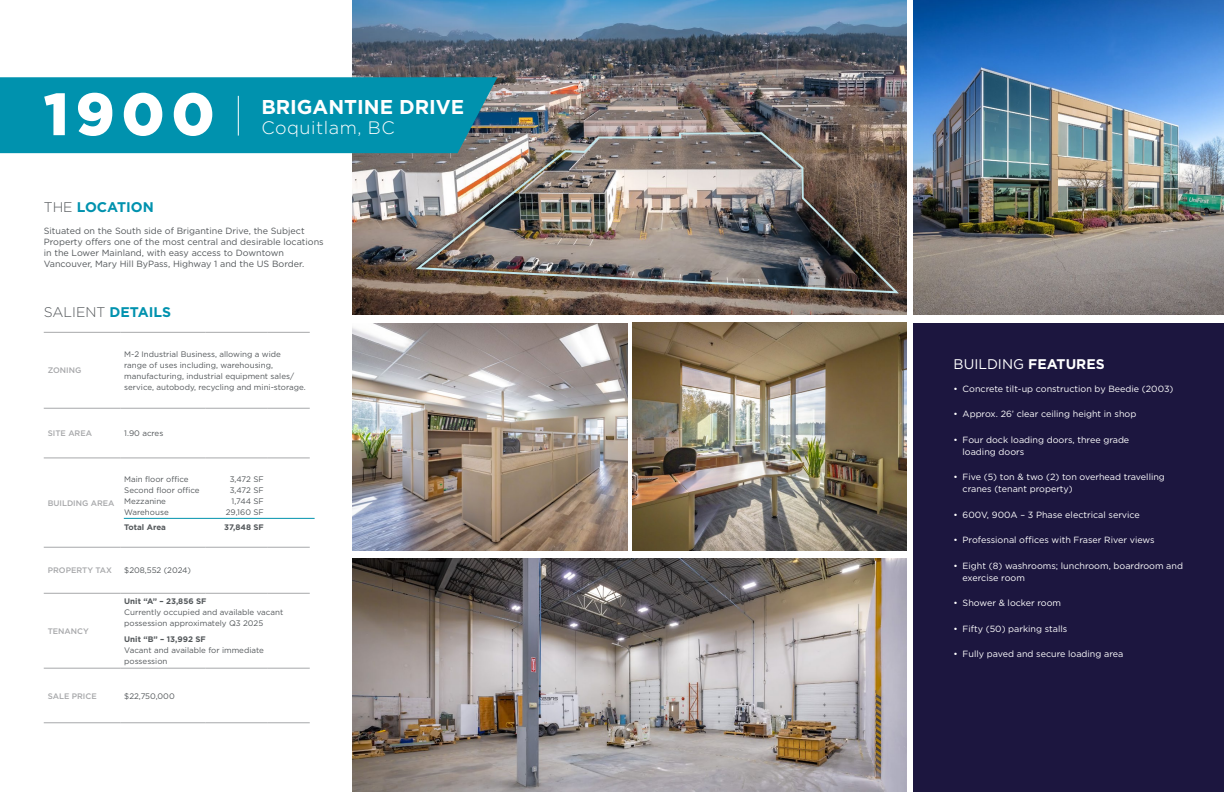
<style>
.page{position:relative;width:1224px;height:792px;background:#fff}
.page>*{position:absolute;margin:0;border:0;box-sizing:border-box;transform-origin:0 0}
.t1{font:900 59.5px "Gotham";color:#fff}
.t2{font:700 20px "Gotham";color:#fff}
.t3{font:300 18px "Gotham";letter-spacing:.03em;color:#fff}
.t4{font:14px "Gotham";color:#fff}
.t5{font:300 14px "Gotham";color:#53575a}
.t6{font:700 14px "Gotham";color:#0092ae}
.t7{font:9px/12px "Gotham";color:#fff}
.t8{font:9px/11px "Gotham";color:#53575a}
.t9{font:8px/11px "Gotham";color:#53575a}
.t10{font:500 8px "Gotham";color:#a7a8aa}
.t11{font:700 8px "Gotham";color:#53575a}
.s1{font-weight:300;color:#53575a}
.s2{font-weight:700;color:#0092ae}
.s3{font-weight:700}
</style>
<div class="page">
<img style="left:353px;top:0;width:554px;height:315px">
<img style="left:353px;top:323px;width:274px;height:228px">
<img style="left:632px;top:323px;width:275px;height:228px">
<div style="left:0;top:77px;width:497px;height:76px;background:#0092ae"></div>
<hr style="left:44px;top:332px;width:76px;height:1px;background:#a7a8aa">
<hr style="left:120px;top:332px;width:86px;height:1px;background:#a7a8aa">
<hr style="left:206px;top:332px;width:62px;height:1px;background:#a7a8aa">
<hr style="left:268px;top:332px;width:42px;height:1px;background:#a7a8aa">
<hr style="left:44px;top:408px;width:76px;height:1px;background:#a7a8aa">
<hr style="left:120px;top:408px;width:86px;height:1px;background:#a7a8aa">
<hr style="left:206px;top:408px;width:62px;height:1px;background:#a7a8aa">
<hr style="left:268px;top:408px;width:42px;height:1px;background:#a7a8aa">
<hr style="left:44px;top:458px;width:76px;height:1px;background:#a7a8aa">
<hr style="left:120px;top:458px;width:86px;height:1px;background:#a7a8aa">
<hr style="left:206px;top:458px;width:62px;height:1px;background:#a7a8aa">
<hr style="left:268px;top:458px;width:42px;height:1px;background:#a7a8aa">
<hr style="left:44px;top:547px;width:76px;height:1px;background:#a7a8aa">
<hr style="left:120px;top:547px;width:86px;height:1px;background:#a7a8aa">
<hr style="left:206px;top:547px;width:62px;height:1px;background:#a7a8aa">
<hr style="left:268px;top:547px;width:42px;height:1px;background:#a7a8aa">
<hr style="left:44px;top:593px;width:76px;height:1px;background:#a7a8aa">
<hr style="left:120px;top:593px;width:86px;height:1px;background:#a7a8aa">
<hr style="left:206px;top:593px;width:62px;height:1px;background:#a7a8aa">
<hr style="left:268px;top:593px;width:42px;height:1px;background:#a7a8aa">
<hr style="left:44px;top:668px;width:76px;height:1px;background:#a7a8aa">
<hr style="left:120px;top:668px;width:86px;height:1px;background:#a7a8aa">
<hr style="left:206px;top:668px;width:62px;height:1px;background:#a7a8aa">
<hr style="left:268px;top:668px;width:42px;height:1px;background:#a7a8aa">
<hr style="left:44px;top:723px;width:76px;height:1px;background:#a7a8aa">
<hr style="left:120px;top:723px;width:86px;height:1px;background:#a7a8aa">
<hr style="left:206px;top:723px;width:62px;height:1px;background:#a7a8aa">
<hr style="left:268px;top:723px;width:42px;height:1px;background:#a7a8aa">
<hr style="left:124px;top:518px;width:191px;height:1px;background:#0093ad">
<hr style="left:238px;top:96px;width:1px;height:40px;background:#fff">
<div style="left:913px;top:323px;width:310px;height:469px;background:#1c163f"></div>
<img style="left:913px;top:0;width:311px;height:315px">
<img style="left:353px;top:558px;width:554px;height:234px">
<img style="left:416px;top:131px;width:486px;height:164px">
<h1 class="t1" style="left:44px;top:73px;width:173px">1900</h1>
<h3 class="t6" style="left:44px;top:198px;width:112px"><span class="s1">THE</span> LOCATION</h3>
<h2 class="t2" style="left:261px;top:93px;width:204px">BRIGANTINE DRIVE</h2>
<h3 class="t3" style="left:261px;top:116px;width:135px">Coquitlam, BC</h3>
<p class="t8" style="left:44px;top:226px;width:281px">Situated on the South side of Brigantine Drive, the Subject Property offers one of the most central and desirable locations in the Lower Mainland, with easy access to Downtown Vancouver, Mary Hill ByPass, Highway 1 and the US Border.</p>
<h3 class="t5" style="left:44px;top:303px;width:129px">SALIENT <span class="s2">DETAILS</span></h3>
<p class="t10" style="left:48px;top:365px;width:35px">ZONING</p>
<p class="t9" style="left:124px;top:348px;width:183px">M-2 Industrial Business, allowing a wide<br>range of uses including, warehousing, manufacturing, industrial equipment sales/ service, autobody, recycling and mini-storage.</p>
<p class="t10" style="left:48px;top:428px;width:46px">SITE AREA</p>
<p class="t9" style="left:124px;top:428px;width:41px">1.90 acres</p>
<p class="t10" style="left:48px;top:498px;width:68px">BUILDING AREA</p>
<p class="t9" style="left:124px;top:473px;width:77px">Main floor office<br>Second floor office<br>Mezzanine<br>Warehouse</p>
<p class="t11" style="left:124px;top:522px;width:43px">Total Area</p>
<p class="t10" style="left:48px;top:565px;width:66px">PROPERTY TAX</p>
<p class="t9" style="left:124px;top:565px;width:68px">$208,552 (2024)</p>
<p class="t9" style="left:226px;top:473px;width:39px;text-align:right">3,472 SF<br>3,472 SF<br>1,744 SF<br>29,160 SF</p>
<p class="t11" style="left:224px;top:522px;width:41px">37,848 SF</p>
<p class="t10" style="left:48px;top:626px;width:43px">TENANCY</p>
<p class="t11" style="left:124px;top:596px;width:84px">Unit “A” – 23,856 SF</p>
<p class="t9" style="left:124px;top:607px;width:160px">Currently occupied and available vacant possession approximately Q3 2025</p>
<p class="t11" style="left:124px;top:634px;width:83px">Unit “B” – 13,992 SF</p>
<p class="t9" style="left:124px;top:644px;width:141px">Vacant and available for immediate possession</p>
<p class="t10" style="left:48px;top:691px;width:50px">SALE PRICE</p>
<p class="t9" style="left:124px;top:690px;width:52px">$22,750,000</p>
<h3 class="t4" style="left:954px;top:355px;width:153px">BUILDING <span class="s3">FEATURES</span></h3>
<p class="t7" style="left:954px;top:382px;width:221px">• Concrete tilt-up construction by Beedie (2003)</p>
<p class="t7" style="left:954px;top:408px;width:184px">• Approx. 26’ clear ceiling height in shop</p>
<p class="t7" style="left:963px;top:433px;width:168px;text-indent:-9px">• Four dock loading doors, three grade loading doors</p>
<p class="t7" style="left:963px;top:471px;width:204px;text-indent:-9px">• Five (5) ton &amp; two (2) ton overhead travelling cranes (tenant property)</p>
<p class="t7" style="left:954px;top:508px;width:188px">• 600V, 900A – 3 Phase electrical service</p>
<p class="t7" style="left:954px;top:534px;width:203px">• Professional offices with Fraser River views</p>
<p class="t7" style="left:963px;top:559px;width:222px;text-indent:-9px">• Eight (8) washrooms; lunchroom, boardroom and exercise room</p>
<p class="t7" style="left:954px;top:597px;width:109px">• Shower &amp; locker room</p>
<p class="t7" style="left:954px;top:622px;width:115px">• Fifty (50) parking stalls</p>
<p class="t7" style="left:954px;top:648px;width:171px">• Fully paved and secure loading area</p>
</div>
